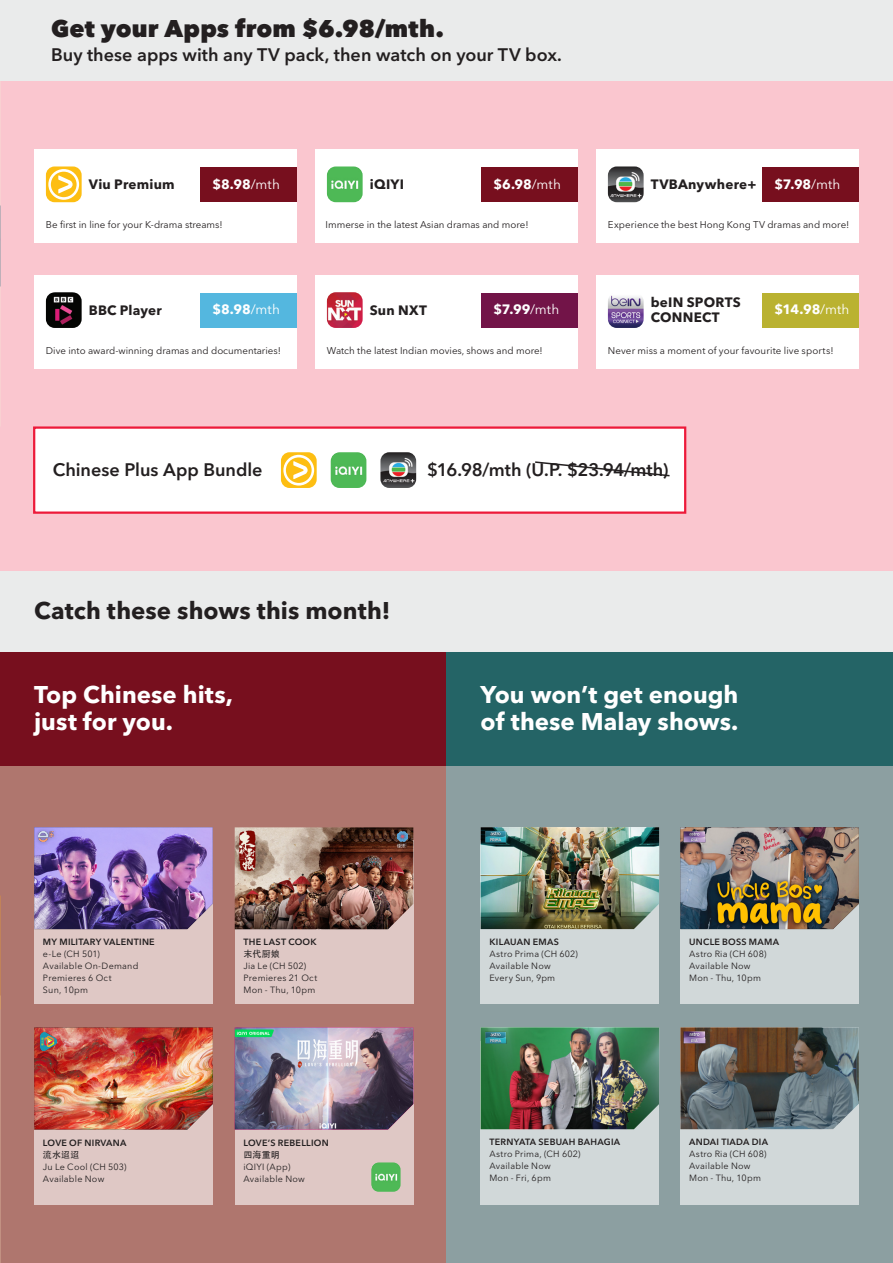
<style>
.page{position:relative;width:893px;height:1263px;background:#fff}
.page>*{position:absolute;margin:0;border:0;box-sizing:border-box;transform-origin:0 0}
.t1{font:700 24px/27px "Avenir Next LT Pro";color:#fff}
.t2{font:800 24px "Avenir Next LT Pro";letter-spacing:.005em;color:#231f20}
.t3{font:700 24px "Avenir Next LT Pro";letter-spacing:.005em;color:#231f20}
.t4{font:600 18px "Avenir Next LT Pro";color:#231f20}
.t5{font:700 13.5px "Avenir Next LT Pro";letter-spacing:.015em;color:#231f20}
.t6{font:700 13.5px "Avenir Next LT Pro";letter-spacing:-.005em;color:#fff}
.t7{font:9.75px "Avenir Next LT Pro";color:#231f20}
.t8{font:9px "Avenir Next LT Pro";letter-spacing:.025em;color:#231f20}
.t9{font:600 9px "Avenir Next LT Pro";letter-spacing:.03em;color:#231f20}
.t10{font:9px "ST Heiti";letter-spacing:.025em;color:#231f20}
.s1{font-weight:400}
</style>
<div class="page">
<div style="left:0;top:748px;width:451px;height:515px;background:#af766e"></div>
<div style="left:0;top:77px;width:893px;height:511px;background:#fac6cf"></div>
<div style="left:446px;top:749px;width:447px;height:514px;background:#8c9fa1"></div>
<div style="left:0;top:651px;width:451px;height:115px;background:#770f1e"></div>
<div style="left:446px;top:651px;width:447px;height:115px;background:#246466"></div>
<div style="left:0;top:0;width:893px;height:81px;background:#eaebeb"></div>
<div style="left:0;top:571px;width:893px;height:81px;background:#eaebeb"></div>
<div style="left:34px;top:149px;width:263px;height:94px;background:#fff"></div>
<div style="left:46px;top:166px;width:36px;height:36px;background:#fdbe12;border-radius:9px"></div>
<svg style="left:48px;top:169px;width:31px;height:31px"></svg>
<div style="left:201px;top:167px;width:96px;height:34px;background:#770f1e"></div>
<div style="left:596px;top:149px;width:263px;height:94px;background:#fff"></div>
<div style="left:763px;top:167px;width:96px;height:34px;background:#770f1e"></div>
<img style="left:608px;top:166px;width:36px;height:36px">
<div style="left:315px;top:149px;width:263px;height:94px;background:#fff"></div>
<div style="left:482px;top:167px;width:96px;height:34px;background:#770f1e"></div>
<img style="left:327px;top:166px;width:36px;height:36px">
<div style="left:34px;top:275px;width:263px;height:94px;background:#fff"></div>
<div style="left:201px;top:293px;width:96px;height:34px;background:#54b7df"></div>
<img style="left:46px;top:292px;width:36px;height:36px">
<div style="left:596px;top:275px;width:263px;height:94px;background:#fff"></div>
<div style="left:763px;top:293px;width:96px;height:34px;background:#bab231"></div>
<img style="left:608px;top:295px;width:36px;height:33px">
<div style="left:315px;top:275px;width:263px;height:94px;background:#fff"></div>
<div style="left:482px;top:293px;width:96px;height:34px;background:#721448"></div>
<img style="left:327px;top:292px;width:36px;height:36px">
<div style="left:235px;top:840px;width:178px;height:164px;background:#dfc8c5"></div>
<img style="left:235px;top:827px;width:178px;height:102px">
<img style="left:396px;top:831px;width:12px;height:10px">
<svg style="left:393px;top:841px;width:16px;height:9px"></svg>
<div style="left:34px;top:840px;width:179px;height:164px;background:#dfc8c5"></div>
<img style="left:34px;top:827px;width:179px;height:102px">
<div style="left:34px;top:827px;width:24px;height:19px;background:#231f20;opacity:.5"></div>
<img style="left:38px;top:831px;width:16px;height:10px">
<div style="left:34px;top:1041px;width:179px;height:163px;background:#dfc8c5"></div>
<img style="left:34px;top:1027px;width:179px;height:102px">
<img style="left:40px;top:1033px;width:17px;height:18px">
<div style="left:480px;top:840px;width:179px;height:164px;background:#d1d8d9"></div>
<img style="left:481px;top:827px;width:178px;height:102px">
<img style="left:485px;top:831px;width:21px;height:12px">
<div style="left:480px;top:1041px;width:179px;height:163px;background:#d1d8d9"></div>
<img style="left:481px;top:1027px;width:178px;height:102px">
<img style="left:485px;top:1031px;width:21px;height:13px">
<div style="left:680px;top:840px;width:179px;height:164px;background:#d1d8d9"></div>
<img style="left:680px;top:827px;width:179px;height:102px">
<img style="left:684px;top:831px;width:21px;height:12px">
<div style="left:680px;top:1041px;width:179px;height:163px;background:#d1d8d9"></div>
<img style="left:680px;top:1027px;width:179px;height:102px">
<div style="left:33px;top:426px;width:653px;height:88px;background:#fff;border:2px solid #ed1a3a"></div>
<svg style="left:281px;top:452px;width:36px;height:36px"></svg>
<svg style="left:283px;top:455px;width:31px;height:30px"></svg>
<img style="left:380px;top:452px;width:36px;height:36px">
<img style="left:331px;top:452px;width:35px;height:36px">
<svg style="left:535px;top:461px;width:135px;height:16px"></svg>
<div style="left:235px;top:1041px;width:178px;height:163px;background:#dfc8c5"></div>
<img style="left:235px;top:1027px;width:178px;height:102px">
<img style="left:371px;top:1162px;width:30px;height:30px">
<img style="left:684px;top:1032px;width:21px;height:11px">
<p class="t2" style="left:51px;top:13px;width:394px">Get your Apps from $6.98/mth.</p>
<p class="t4" style="left:51px;top:43px;width:512px">Buy these apps with any TV pack, then watch on your TV box.</p>
<p class="t5" style="left:89px;top:176px;width:87px">Viu Premium</p>
<p class="t6" style="left:212px;top:176px;width:69px">$8.98<span class="s1">/mth</span></p>
<p class="t7" style="left:46px;top:219px;width:178px">Be first in line for your K-drama streams!</p>
<p class="t5" style="left:89px;top:302px;width:74px">BBC Player</p>
<p class="t6" style="left:212px;top:301px;width:69px">$8.98<span class="s1">/mth</span></p>
<p class="t7" style="left:46px;top:345px;width:237px">Dive into award-winning dramas and documentaries!</p>
<p class="t5" style="left:370px;top:176px;width:36px">iQIYI</p>
<p class="t6" style="left:493px;top:176px;width:69px">$6.98<span class="s1">/mth</span></p>
<p class="t7" style="left:326px;top:219px;width:204px">Immerse in the latest Asian dramas and more!</p>
<p class="t5" style="left:370px;top:302px;width:59px">Sun NXT</p>
<p class="t6" style="left:493px;top:301px;width:67px">$7.99<span class="s1">/mth</span></p>
<p class="t7" style="left:327px;top:345px;width:217px">Watch the latest Indian movies, shows and more!</p>
<p class="t5" style="left:651px;top:176px;width:107px">TVBAnywhere+</p>
<p class="t6" style="left:774px;top:176px;width:68px">$7.98<span class="s1">/mth</span></p>
<p class="t7" style="left:608px;top:219px;width:243px">Experience the best Hong Kong TV dramas and more!</p>
<p class="t5" style="left:651px;top:294px;width:91px">beIN SPORTS</p>
<p class="t5" style="left:651px;top:309px;width:71px">CONNECT</p>
<p class="t6" style="left:774px;top:301px;width:77px">$14.98<span class="s1">/mth</span></p>
<p class="t7" style="left:608px;top:345px;width:227px">Never miss a moment of your favourite live sports!</p>
<p class="t4" style="left:53px;top:459px;width:211px">Chinese Plus App Bundle</p>
<p class="t4" style="left:427px;top:459px;width:243px">$16.98/mth (U.P. $23.94/mth)</p>
<p class="t3" style="left:34px;top:596px;width:358px">Catch these shows this month!</p>
<p class="t1" style="left:34px;top:681px;width:201px">Top Chinese hits,</p>
<p class="t1" style="left:34px;top:708px;width:141px">just for you.</p>
<p class="t9" style="left:43px;top:937px;width:113px">MY MILITARY VALENTINE</p>
<p class="t8" style="left:43px;top:949px;width:58px">e-Le (CH 501)</p>
<p class="t8" style="left:43px;top:961px;width:97px">Available On-Demand</p>
<p class="t8" style="left:43px;top:973px;width:70px">Premieres 6 Oct</p>
<p class="t8" style="left:43px;top:985px;width:47px">Sun, 10pm</p>
<p class="t9" style="left:43px;top:1137px;width:85px">LOVE OF NIRVANA</p>
<p class="t10" style="left:43px;top:1150px;width:38px">流水迢迢</p>
<p class="t8" style="left:43px;top:1161px;width:85px">Ju Le Cool (CH 503)</p>
<p class="t8" style="left:43px;top:1173px;width:63px">Available Now</p>
<p class="t9" style="left:243px;top:937px;width:75px">THE LAST COOK</p>
<p class="t10" style="left:243px;top:950px;width:38px">末代厨娘</p>
<p class="t8" style="left:243px;top:961px;width:64px">Jia Le (CH 502)</p>
<p class="t8" style="left:243px;top:973px;width:75px">Premieres 21 Oct</p>
<p class="t8" style="left:243px;top:985px;width:73px">Mon - Thu, 10pm</p>
<p class="t9" style="left:243px;top:1137px;width:87px">LOVE’S REBELLION</p>
<p class="t10" style="left:243px;top:1150px;width:38px">四海重明</p>
<p class="t8" style="left:243px;top:1161px;width:48px">iQIYI (App)</p>
<p class="t8" style="left:243px;top:1173px;width:63px">Available Now</p>
<p class="t1" style="left:481px;top:681px;width:259px">You won’t get enough of these Malay shows.</p>
<p class="t9" style="left:489px;top:937px;width:71px">KILAUAN EMAS</p>
<p class="t8" style="left:489px;top:949px;width:90px">Astro Prima (CH 602)</p>
<p class="t8" style="left:489px;top:961px;width:63px">Available Now</p>
<p class="t8" style="left:489px;top:973px;width:67px">Every Sun, 9pm</p>
<p class="t9" style="left:489px;top:1137px;width:132px">TERNYATA SEBUAH BAHAGIA</p>
<p class="t8" style="left:489px;top:1149px;width:93px">Astro Prima, (CH 602)</p>
<p class="t8" style="left:489px;top:1161px;width:63px">Available Now</p>
<p class="t8" style="left:489px;top:1173px;width:63px">Mon - Fri, 6pm</p>
<p class="t9" style="left:689px;top:937px;width:91px">UNCLE BOSS MAMA</p>
<p class="t8" style="left:689px;top:949px;width:79px">Astro Ria (CH 608)</p>
<p class="t8" style="left:689px;top:961px;width:63px">Available Now</p>
<p class="t8" style="left:689px;top:973px;width:73px">Mon - Thu, 10pm</p>
<p class="t9" style="left:689px;top:1137px;width:80px">ANDAI TIADA DIA</p>
<p class="t8" style="left:689px;top:1149px;width:79px">Astro Ria (CH 608)</p>
<p class="t8" style="left:689px;top:1161px;width:63px">Available Now</p>
<p class="t8" style="left:689px;top:1173px;width:73px">Mon - Thu, 10pm</p>
</div>
